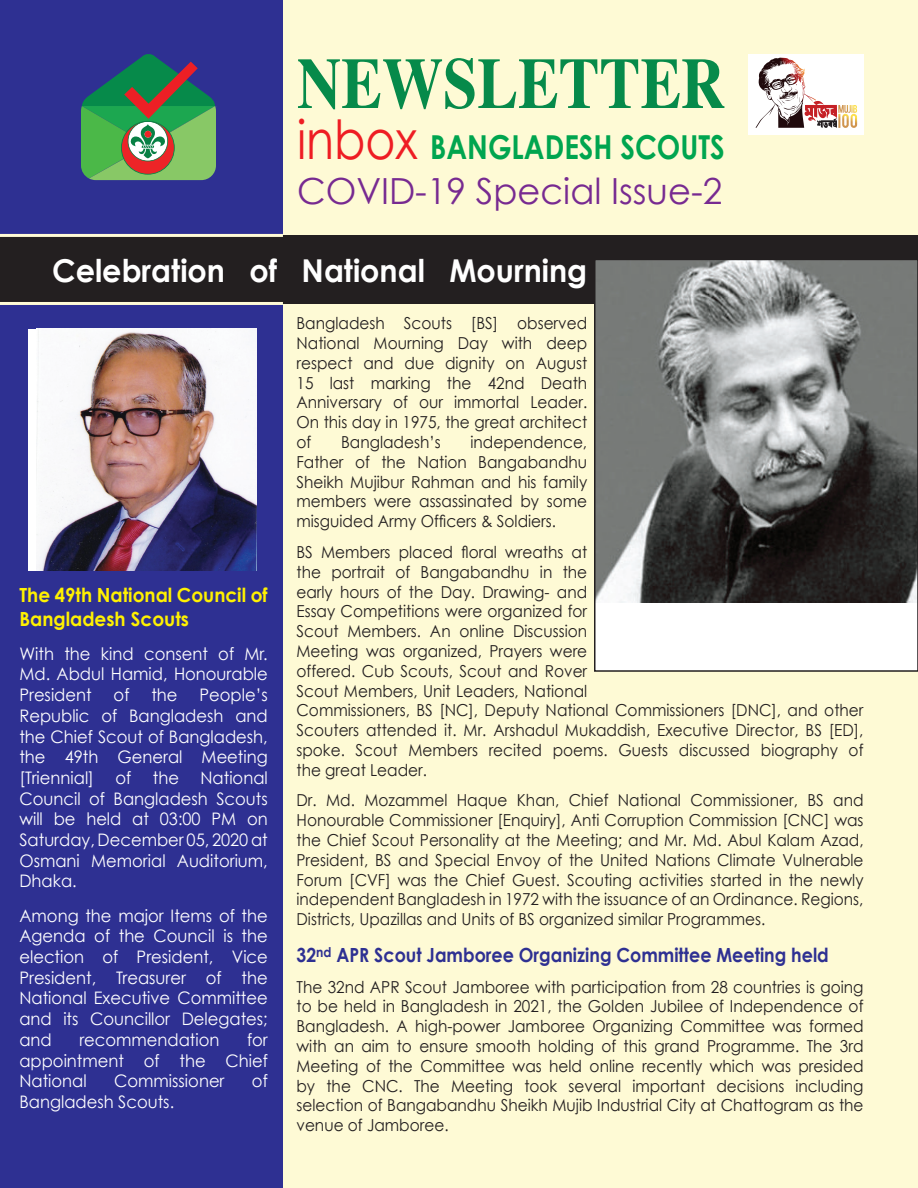
<style>
.page{position:relative;width:918px;height:1188px;background:#fefad5}
.page>*{position:absolute;margin:0;border:0;box-sizing:border-box;transform-origin:0 0}
.t1{font:700 72px "Times";color:#068a4a;scale:.85 1}
.t2{font:36px "Century Gothic";color:#772a91}
.t3{font:700 33px "Century Gothic";color:#00a54f;scale:.85 1}
.t4{font:700 31.5px "Century Gothic";color:#fff;scale:.96 1}
.t5{font:700 19.5px "Century Gothic";color:#2e3092;scale:.9 1}
.t6{font:700 19.5px/23.4px "Century Gothic";color:#fff101;scale:.95 1}
.t7{font:17.25px/20.7px "Century Gothic";color:#fff;text-align:justify;scale:.95 1}
.t8{font:16.5px/19.8px "Century Gothic";color:#231f20;text-align:justify;scale:.93 1}
.s1{font-weight:400;font-size:54px;color:#ee1d23}
</style>
<div class="page">
<div style="left:0;top:0;width:283px;height:1188px;background:#2e3092"></div>
<div style="left:749px;top:54px;width:115px;height:81px;background:#fff"></div>
<svg style="left:759px;top:58px;width:98px;height:70px"></svg>
<svg style="left:81px;top:54px;width:135px;height:126px"></svg>
<div style="left:29px;top:329px;width:227px;height:241px;background:#fff"></div>
<img style="left:36px;top:329px;width:220px;height:241px">
<div style="left:0;top:235px;width:918px;height:68px;background:#231f20"></div>
<hr style="left:0;top:234px;width:283px;height:3px;background:#fffbd6">
<hr style="left:0;top:302px;width:283px;height:3px;background:#fffbd6">
<div style="left:595px;top:259px;width:323px;height:412px;background:#fff"></div>
<img style="left:597px;top:262px;width:318px;height:340px">
<div style="left:594px;top:259px;width:324px;height:413px;border:2px solid #231f20"></div>
<h1 class="t1" style="left:297px;top:15px;width:506px">NEWSLETTER</h1>
<h3 class="t3" style="left:297px;top:126px;width:505px"><span class="s1">inbox</span> BANGLADESH SCOUTS</h3>
<h2 class="t2" style="left:297px;top:169px;width:427px">COVID-19 Special Issue-2</h2>
<h3 class="t4" style="left:52px;top:251px;width:559px">Celebration of National Mourning</h3>
<p class="t6" style="left:19px;top:583px;width:263px">The 49th National Council of<br>Bangladesh Scouts</p>
<p class="t7" style="left:19px;top:643px;width:263px">With the kind consent of Mr.<br>Md. Abdul Hamid, Honourable President</p>
<p class="t7" style="left:114px;top:684px;width:18px">of</p>
<p class="t7" style="left:151px;top:684px;width:29px">the</p>
<p class="t7" style="left:19px;top:684px;width:263px;text-indent:180px">People’s Republic of Bangladesh and the Chief Scout of Bangladesh, the 49th General Meeting [Triennial] of the National Council of Bangladesh Scouts will be held at 03:00 PM on Saturday, December 05, 2020 at Osmani Memorial Auditorium, Dhaka.</p>
<p class="t7" style="left:19px;top:905px;width:263px">Among the major Items of the Agenda of the Council is the election of President, Vice President, Treasurer of the National Executive Committee and its Councillor Delegates; and</p>
<p class="t7" style="left:19px;top:1029px;width:263px;text-indent:228px">for appointment of the Chief National</p>
<p class="t7" style="left:79px;top:1029px;width:149px">recommendation</p>
<p class="t7" style="left:114px;top:1070px;width:118px">Commissioner</p>
<p class="t7" style="left:252px;top:1070px;width:18px">of</p>
<p class="t7" style="left:19px;top:1091px;width:164px">Bangladesh Scouts.</p>
<p class="t8" style="left:297px;top:313px;width:314px">Bangladesh Scouts [BS] observed National Mourning Day with deep respect and due dignity on August 15 last marking the 42nd Death Anniversary of our immortal Leader.<br>On this day in 1975, the great architect of</p>
<p class="t8" style="left:297px;top:432px;width:314px;text-indent:174px">independence, Father of the Nation Bangabandhu Sheikh Mujibur Rahman and his family members were assassinated by some misguided Army Officers &amp; Soldiers.</p>
<p class="t8" style="left:297px;top:542px;width:611px;text-align:left">BS Members placed floral wreaths at<br>the portrait of Bangabandhu in the<br>early hours of the Day. Drawing- and<br>Essay Competitions were organized for<br>Scout Members. An online Discussion<br>Meeting was organized, Prayers were<br>offered. Cub Scouts, Scout and Rover<br>Scout Members, Unit Leaders, National<br>Commissioners, BS [NC], Deputy National Commissioners [DNC], and other Scouters attended it. Mr. Arshadul Mukaddish, Executive Director, BS [ED], spoke. Scout Members recited poems. Guests discussed biography of the great Leader.</p>
<p class="t8" style="left:297px;top:790px;width:611px">Dr. Md. Mozammel Haque Khan, Chief National Commissioner, BS and Honourable Commissioner [Enquiry], Anti Corruption Commission [CNC] was the Chief Scout Personality at the Meeting; and Mr. Md. Abul Kalam Azad, President, BS and Special Envoy of the United Nations Climate Vulnerable Forum [CVF] was the Chief Guest. Scouting activities started in the newly independent Bangladesh in 1972 with the issuance of an Ordinance. Regions, Districts, Upazillas and Units of BS organized similar Programmes.</p>
<p class="t5" style="left:297px;top:943px;width:593px">32<sup>nd</sup> APR Scout Jamboree Organizing Committee Meeting held</p>
<p class="t8" style="left:297px;top:976px;width:611px">The 32nd APR Scout Jamboree with participation from 28 countries is going to be held in Bangladesh in 2021, the Golden Jubilee of Independence of Bangladesh. A high-power Jamboree Organizing Committee was formed with an aim to ensure smooth holding of this grand Programme. The 3rd Meeting of the Committee was held online recently which was presided by the CNC. The Meeting took several important decisions including selection of Bangabandhu Sheikh Mujib Industrial City at Chattogram as the venue of Jamboree.</p>
<p class="t8" style="left:341px;top:432px;width:109px">Bangladesh’s</p>
</div>
